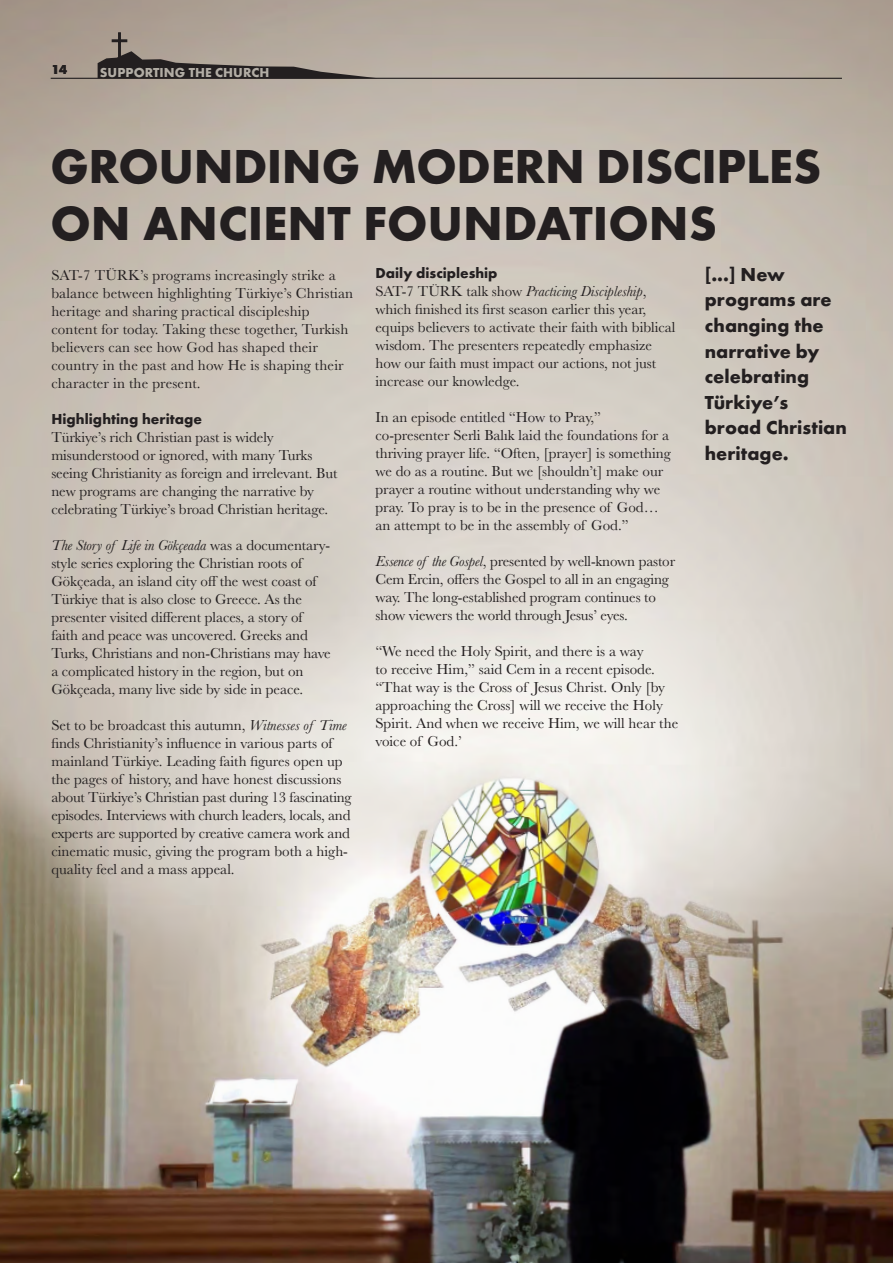
<style>
.page{position:relative;width:893px;height:1263px;background:#fff}
.page>*{position:absolute;margin:0;border:0;box-sizing:border-box;transform-origin:0 0}
.t1{font:700 49.5px/57px "Futura";letter-spacing:-.005em;color:#231f20}
.t2{font:700 19.5px/25.5px "Futura";color:#231f20}
.t3{font:15px/18px "Baskerville";color:#231f20}
.t4{font:700 15px "Futura";color:#231f20}
.t5{font:700 13.5px "Futura";color:#b2ada5}
.t6{font:700 13.5px "Futura";color:#231f20}
.s1{font-style:italic}
.s2{font-family:"Futura";font-weight:700}
</style>
<div class="page">
<img style="left:0;top:0;width:893px;height:1263px">
<hr style="left:51px;top:78px;width:791px;height:1px;background:#231f20">
<svg style="left:98px;top:32px;width:280px;height:46px;background:#8a8178"></svg>
<p class="t6" style="left:51px;top:60px;width:18px">14</p>
<p class="t5" style="left:100px;top:63px;width:171px">SUPPORTING THE CHURCH</p>
<p class="t1" style="left:50px;top:135px;width:772px">GROUNDING MODERN DISCIPLES<br>ON ANCIENT FOUNDATIONS</p>
<p class="t2" style="left:705px;top:260px;width:143px">[...] New programs are changing the narrative by celebrating<br>Türkiye’s broad Christian heritage.</p>
<p class="t4" style="left:375px;top:262px;width:124px">Daily discipleship</p>
<p class="t3" style="left:375px;top:282px;width:302px">SAT-7 TÜRK talk show <span class="s1">Practicing Discipleship</span>, which finished its first season earlier this year, equips believers to activate their faith with biblical wisdom. The presenters repeatedly emphasize how our faith must impact our actions, not just increase our knowledge.</p>
<p class="t3" style="left:375px;top:408px;width:297px">In an episode entitled “How to Pray,” co-presenter Serli Balık laid the foundations for a thriving prayer life. “Often, [prayer] is something we do as a routine. But we [shouldn’t] make our prayer a routine without understanding why we pray. To pray is to be in the presence of God… an attempt to be in the assembly of God.”</p>
<p class="t3" style="left:375px;top:552px;width:301px"><span class="s1">Essence of the Gospel</span>, presented by well-known pastor Cem Ercin, offers the Gospel to all in an engaging way. The long-established program continues to show viewers the world through Jesus’ eyes.</p>
<p class="t3" style="left:375px;top:642px;width:304px">“We need the Holy Spirit, and there is a way<br>to receive Him,” said Cem in a recent episode. “That way is the Cross of Jesus Christ. Only [by approaching the Cross] will we receive the Holy Spirit. And when we receive Him, we will hear the voice of God.’</p>
<p class="t3" style="left:51px;top:267px;width:303px">SAT-7 TÜRK’s programs increasingly strike a balance between highlighting Türkiye’s Christian heritage and sharing practical discipleship content for today. Taking these together, Turkish believers can see how God has shaped their country in the past and how He is shaping their character in the present.</p>
<p class="t3" style="left:51px;top:411px;width:288px"><span class="s2">Highlighting heritage<br></span>Türkiye’s rich Christian past is widely misunderstood or ignored, with many Turks seeing Christianity as foreign and irrelevant. But new programs are changing the narrative by celebrating Türkiye’s broad Christian heritage.</p>
<p class="t3" style="left:51px;top:537px;width:281px"><span class="s1">The Story of Life in Gökçeada</span> was a documentary&shy;style series exploring the Christian roots of Gökçeada, an island city off the west coast of Türkiye that is also close to Greece. As the presenter visited different places, a story of faith and peace was uncovered. Greeks and Turks, Christians and non-Christians may have a complicated history in the region, but on Gökçeada, many live side by side in peace.</p>
<p class="t3" style="left:51px;top:717px;width:302px">Set to be broadcast this autumn, <span class="s1">Witnesses of Time </span>finds Christianity’s influence in various parts of mainland Türkiye. Leading faith figures open up the pages of history, and have honest discussions about Türkiye’s Christian past during 13 fascinating episodes. Interviews with church leaders, locals, and experts are supported by creative camera work and cinematic music, giving the program both a high&shy;quality feel and a mass appeal.</p>
</div>
